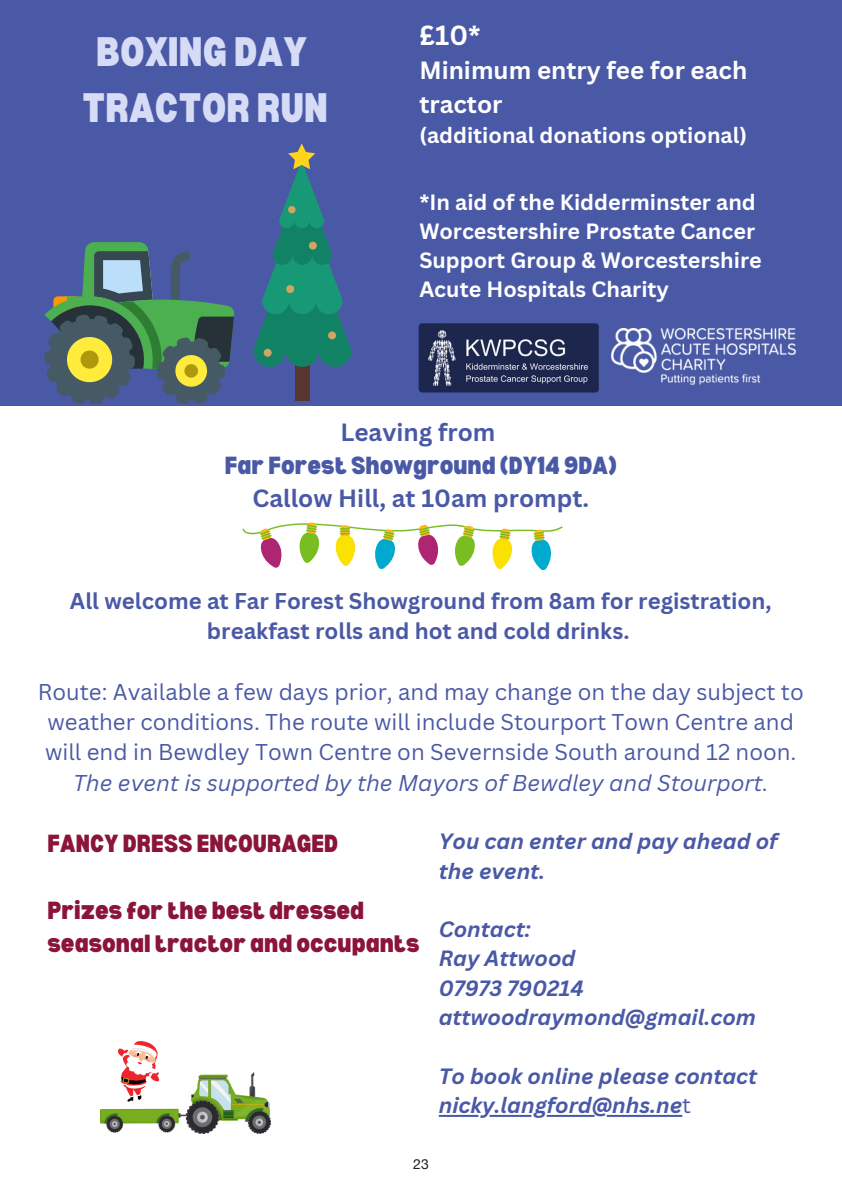
<style>
.page{position:relative;width:842px;height:1191px;background:#fff}
.page>*{position:absolute;margin:0;border:0;box-sizing:border-box;transform-origin:0 0}
.t1{font:900 semi-condensed 40.4px/55.6px "Bernoru";color:#d6dbf6;text-align:center}
.t2{font:700 27px "Canva Sans";color:#fff}
.t3{font:900 semi-condensed 24.2px/33.4px "Bernoru";color:#8a1538}
.t4{font:700 24.2px "Canva Sans";color:#4a59a6}
.t5{font:700 24.2px/33.4px "Canva Sans";color:#fff}
.t6{font:900 semi-condensed 24.2px "Bernoru";color:#4a59a6}
.t7{font:22.2px/30.2px "Canva Sans";color:#4a59a6;text-align:center}
.t8{font:700 22.2px/30.2px "Canva Sans";color:#4a59a6;text-align:center}
.t9{font:italic 22.2px "Canva Sans";color:#4a59a6}
.t10{font:italic 700 21.6px/29.2px "Canva Sans";color:#4a59a6}
.t11{font:700 21.6px/29.2px "Canva Sans";color:#fff}
.t12{font:14px "Helvetica Neue";color:#231f20}
.s1{font-weight:400;font-style:normal}
</style>
<div class="page">
<div style="left:20px;top:0;width:802px;height:143px;background:#4a59a6"></div>
<svg style="left:243px;top:522px;width:319px;height:48px"></svg>
<svg style="left:118px;top:1041px;width:40px;height:31px"></svg>
<img style="left:100px;top:1072px;width:171px;height:61px">
<hr style="left:607px;top:1114px;width:75px;height:2px;background:#4a59a6">
<hr style="left:547px;top:1114px;width:47px;height:2px;background:#4a59a6">
<hr style="left:489px;top:1114px;width:42px;height:2px;background:#4a59a6">
<hr style="left:439px;top:1114px;width:39px;height:2px;background:#4a59a6">
<svg style="left:0;top:143px;width:842px;height:263px;background:#4a5f98"></svg>
<h1 class="t1" style="left:82px;top:25px;width:247px">BOXING DAY<br>TRACTOR RUN</h1>
<p class="t2" style="left:419px;top:19px;width:63px">£10*</p>
<p class="t5" style="left:419px;top:54px;width:329px">Minimum entry fee for each tractor</p>
<p class="t11" style="left:419px;top:121px;width:329px">(additional donations optional)</p>
<p class="t11" style="left:419px;top:187px;width:344px">*In aid of the Kidderminster and<br>Worcestershire Prostate Cancer<br>Support Group &amp; Worcestershire<br>Acute Hospitals Charity</p>
<p class="t4" style="left:340px;top:417px;width:156px">Leaving from</p>
<p class="t6" style="left:225px;top:451px;width:393px">Far Forest Showground (DY14 9DA)</p>
<p class="t4" style="left:252px;top:484px;width:338px">Callow Hill, at 10am prompt.</p>
<p class="t8" style="left:70px;top:586px;width:703px">All welcome at Far Forest Showground from 8am for registration, breakfast rolls and hot and cold drinks.</p>
<p class="t7" style="left:38px;top:676px;width:767px">Route: Available a few days prior, and may change on the day subject to weather conditions. The route will include Stourport Town Centre and will end in Bewdley Town Centre on Severnside South around 12 noon.</p>
<p class="t9" style="left:73px;top:769px;width:697px">The event is supported by the Mayors of Bewdley and Stourport.</p>
<p class="t3" style="left:48px;top:827px;width:292px">FANCY DRESS ENCOURAGED</p>
<p class="t10" style="left:439px;top:827px;width:340px">You can enter and pay ahead of the event.</p>
<p class="t3" style="left:48px;top:893px;width:374px">Prizes for the best dressed seasonal tractor and occupants</p>
<p class="t10" style="left:439px;top:915px;width:319px">Contact:<br>Ray Attwood<br>07973 790214 attwoodraymond@gmail.com</p>
<p class="t10" style="left:439px;top:1061px;width:320px">To book online please contact nicky.langford@nhs.ne<span class="s1">t</span></p>
<p class="t12" style="left:413px;top:1154px;width:17px">23</p>
</div>
